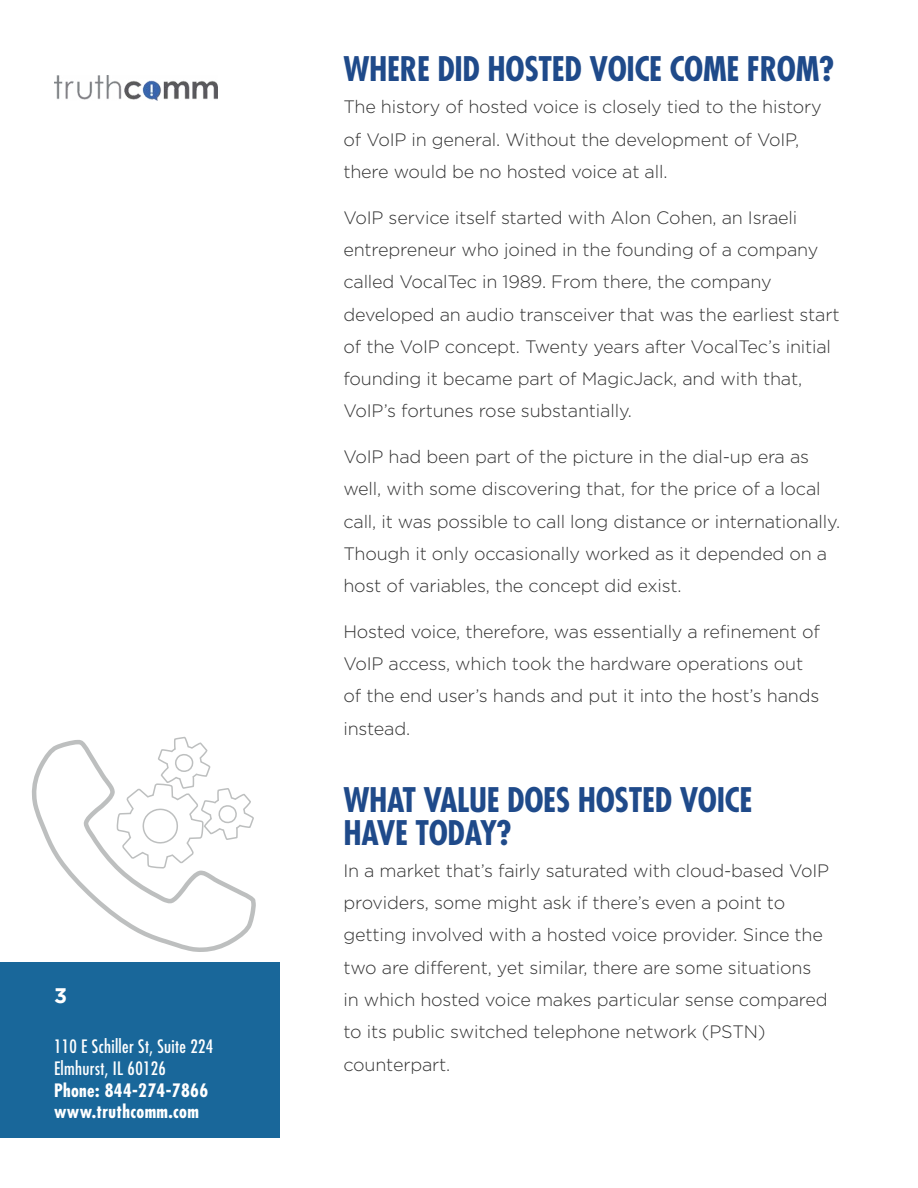
<style>
.page{position:relative;width:918px;height:1188px;background:#fff}
.page>*{position:absolute;margin:0;border:0;box-sizing:border-box;transform-origin:0 0}
.t1{font:700 condensed 33px/32.2px "Futura Std";letter-spacing:-.01em;color:#1f4a8a}
.t2{font:700 21px "Gotham";color:#fff}
.t3{font:300 18px/32.2px "Gotham";letter-spacing:-.01em;color:#333}
.t4{font:condensed 18px/21.6px "Futura Std";letter-spacing:.02em;color:#fff}
.t5{font:700 condensed 18px/21.6px "Futura Std";letter-spacing:.02em;color:#fff}
</style>
<div class="page">
<div style="left:0;top:962px;width:280px;height:176px;background:#19679a"></div>
<img style="left:54px;top:75px;width:163px;height:26px">
<svg style="left:32px;top:740px;width:224px;height:212px"></svg>
<svg style="left:117px;top:736px;width:138px;height:134px"></svg>
<p class="t2" style="left:54px;top:983px;width:15px">3</p>
<p class="t4" style="left:54px;top:1036px;width:161px">110 E Schiller St, Suite 224<br>Elmhurst, IL 60126</p>
<p class="t5" style="left:54px;top:1079px;width:156px">Phone: 844-274-7866 www.truthcomm.com</p>
<h1 class="t1" style="left:343px;top:53px;width:492px">WHERE DID HOSTED VOICE COME FROM?</h1>
<p class="t3" style="left:343px;top:91px;width:480px">The history of hosted voice is closely tied to the history of VoIP in general. Without the development of VoIP, there would be no hosted voice at all.</p>
<p class="t3" style="left:343px;top:201px;width:498px">VoIP service itself started with Alon Cohen, an Israeli entrepreneur who joined in the founding of a company called VocalTec in 1989. From there, the company developed an audio transceiver that was the earliest start of the VoIP concept. Twenty years after VocalTec’s initial founding it became part of MagicJack, and with that, VoIP’s fortunes rose substantially.</p>
<p class="t3" style="left:343px;top:440px;width:498px">VoIP had been part of the picture in the dial-up era as well, with some discovering that, for the price of a local call, it was possible to call long distance or internationally.<br>Though it only occasionally worked as it depended on a host of variables, the concept did exist.</p>
<p class="t3" style="left:343px;top:615px;width:478px">Hosted voice, therefore, was essentially a refinement of VoIP access, which took the hardware operations out of the end user’s hands and put it into the host’s hands instead.</p>
<h1 class="t1" style="left:343px;top:784px;width:411px">WHAT VALUE DOES HOSTED VOICE<br>HAVE TODAY?</h1>
<p class="t3" style="left:343px;top:854px;width:487px">In a market that’s fairly saturated with cloud-based VoIP providers, some might ask if there’s even a point to getting involved with a hosted voice provider. Since the two are different, yet similar, there are some situations in which hosted voice makes particular sense compared to its public switched telephone network (PSTN) counterpart.</p>
</div>
